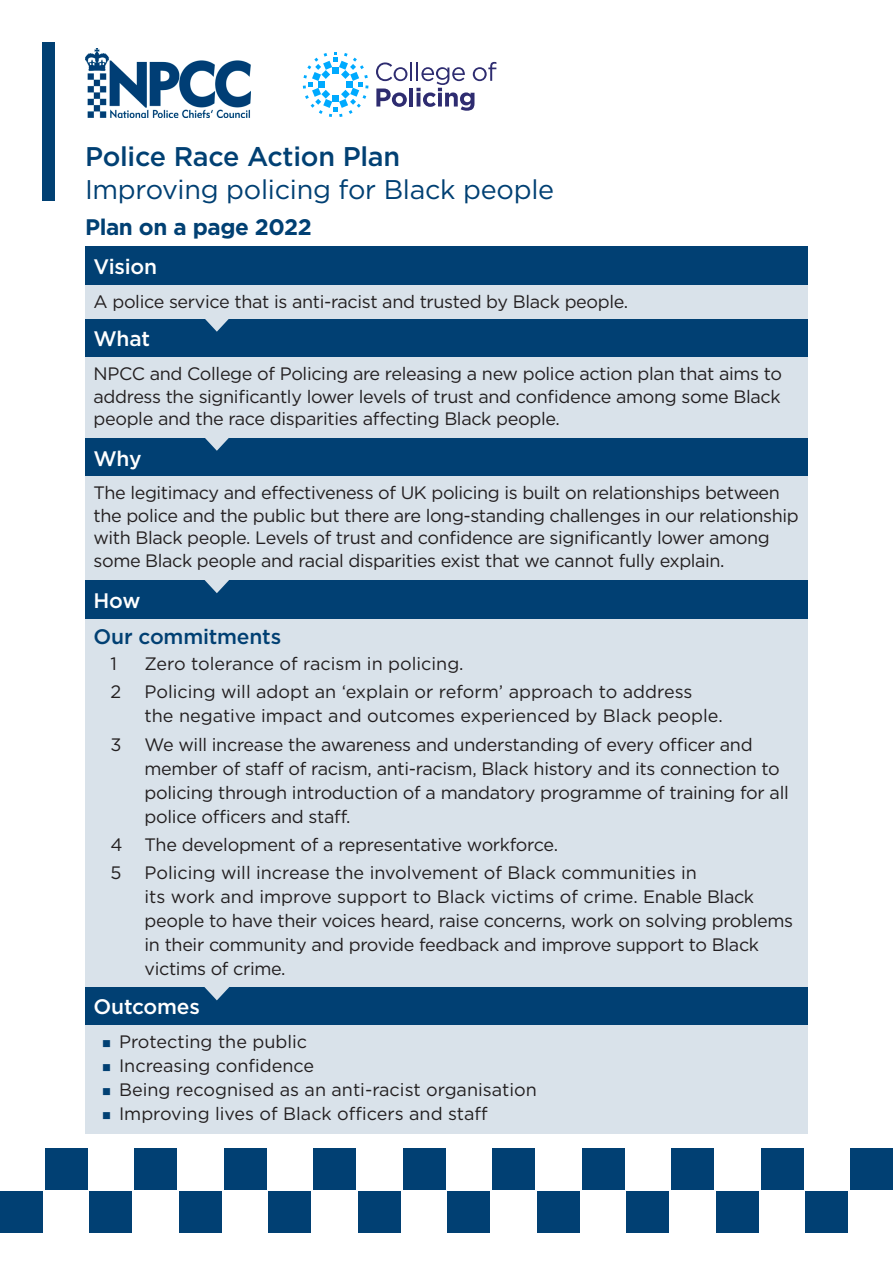
<style>
.page{position:relative;width:893px;height:1263px;background:#fff}
.page>*{position:absolute;margin:0;border:0;box-sizing:border-box;transform-origin:0 0}
.Heading{font:27px "Gotham";letter-spacing:-.01em;color:#014073}
.Heading-2{font:500 27px "Gotham";letter-spacing:-.01em;color:#014073}
.Heading-3{font:700 22.5px "Gotham";letter-spacing:-.02em;color:#014073}
.White_heading{font:500 21px "Gotham";letter-spacing:-.01em;color:#fff}
.Bold_intro{font:500 21px "Gotham";letter-spacing:-.01em;color:#014073}
.Body_text{font:18px/24px "Gotham";letter-spacing:-.02em;color:#231f20}
.Body_text-2{font:18px/24px "Gotham";color:#231f20}
</style>
<div class="page">
<div style="left:85px;top:438px;width:723px;height:38px;background:#014073"></div>
<div style="left:85px;top:476px;width:723px;height:104px;background:#d9e2ea"></div>
<svg style="left:205px;top:438px;width:24px;height:13px"></svg>
<div style="left:85px;top:319px;width:723px;height:38px;background:#014073"></div>
<div style="left:85px;top:357px;width:723px;height:81px;background:#d9e2ea"></div>
<div style="left:85px;top:986px;width:723px;height:39px;background:#014073"></div>
<div style="left:85px;top:1025px;width:723px;height:108px;background:#d9e2ea"></div>
<svg style="left:204px;top:986px;width:26px;height:14px"></svg>
<div style="left:85px;top:580px;width:723px;height:39px;background:#014073"></div>
<div style="left:85px;top:619px;width:723px;height:367px;background:#d9e2ea"></div>
<div style="left:0;top:1191px;width:43px;height:42px;background:#014073"></div>
<div style="left:90px;top:1191px;width:42px;height:42px;background:#014073"></div>
<div style="left:179px;top:1191px;width:43px;height:42px;background:#014073"></div>
<div style="left:269px;top:1191px;width:42px;height:42px;background:#014073"></div>
<div style="left:358px;top:1191px;width:43px;height:42px;background:#014073"></div>
<div style="left:448px;top:1191px;width:42px;height:42px;background:#014073"></div>
<div style="left:45px;top:1148px;width:42px;height:42px;background:#014073"></div>
<div style="left:134px;top:1148px;width:43px;height:42px;background:#014073"></div>
<div style="left:224px;top:1148px;width:42px;height:42px;background:#014073"></div>
<div style="left:313px;top:1148px;width:43px;height:42px;background:#014073"></div>
<div style="left:403px;top:1148px;width:42px;height:42px;background:#014073"></div>
<div style="left:492px;top:1148px;width:43px;height:42px;background:#014073"></div>
<div style="left:537px;top:1191px;width:43px;height:42px;background:#014073"></div>
<div style="left:626px;top:1191px;width:43px;height:42px;background:#014073"></div>
<div style="left:716px;top:1191px;width:43px;height:42px;background:#014073"></div>
<div style="left:806px;top:1191px;width:42px;height:42px;background:#014073"></div>
<div style="left:582px;top:1148px;width:42px;height:42px;background:#014073"></div>
<div style="left:671px;top:1148px;width:43px;height:42px;background:#014073"></div>
<div style="left:761px;top:1148px;width:42px;height:42px;background:#014073"></div>
<div style="left:850px;top:1148px;width:43px;height:42px;background:#014073"></div>
<svg style="left:205px;top:319px;width:24px;height:13px"></svg>
<svg style="left:204px;top:580px;width:25px;height:13px"></svg>
<div style="left:85px;top:285px;width:723px;height:34px;background:#d9e2ea"></div>
<div style="left:85px;top:247px;width:723px;height:38px;background:#014073"></div>
<div style="left:43px;top:43px;width:12px;height:158px;background:#014073"></div>
<svg style="left:303px;top:52px;width:65px;height:65px"></svg>
<svg style="left:376px;top:62px;width:120px;height:49px"></svg>
<img style="left:85px;top:49px;width:166px;height:68px">
<h2 class="Heading-2" style="left:85px;top:139px;width:317px">Police Race Action Plan</h2>
<h2 class="Heading" style="left:85px;top:172px;width:471px">Improving policing for Black people</h2>
<h2 class="Heading-3" style="left:85px;top:212px;width:228px">Plan on a page 2022</h2>
<p class="White_heading" style="left:94px;top:253px;width:65px">Vision</p>
<p class="Body_text" style="left:94px;top:289px;width:536px">A police service that is anti-racist and trusted by Black people.</p>
<p class="White_heading" style="left:94px;top:325px;width:58px">What</p>
<p class="Body_text" style="left:94px;top:362px;width:690px;line-height:22.5px;text-align:justify">NPCC and College of Policing are releasing a new police action plan that aims to address the significantly lower levels of trust and confidence among some Black people and the race disparities affecting Black people.</p>
<p class="White_heading" style="left:94px;top:444px;width:50px">Why</p>
<p class="Body_text" style="left:94px;top:481px;width:707px;line-height:22.5px">The legitimacy and effectiveness of UK policing is built on relationships between the police and the public but there are long-standing challenges in our relationship with Black people. Levels of trust and confidence are significantly lower among some Black people and racial disparities exist that we cannot fully explain.</p>
<p class="White_heading" style="left:94px;top:587px;width:48px">How</p>
<p class="Bold_intro" style="left:94px;top:623px;width:189px">Our commitments</p>
<p class="Body_text" style="left:111px;top:651px;width:8px">1</p>
<p class="Body_text-2" style="left:145px;top:651px;width:321px">Zero tolerance of racism in policing.</p>
<p class="Body_text" style="left:111px;top:680px;width:12px">2</p>
<p class="Body_text-2" style="left:145px;top:680px;width:580px">Policing will adopt an ‘explain or reform’ approach to address the negative impact and outcomes experienced by Black people.</p>
<p class="Body_text" style="left:111px;top:732px;width:13px">3</p>
<p class="Body_text" style="left:145px;top:732px;width:646px">We will increase the awareness and understanding of every officer and member of staff of racism, anti-racism, Black history and its connection to policing through introduction of a mandatory programme of training for all police officers and staff.</p>
<p class="Body_text" style="left:111px;top:832px;width:449px">4 The development of a representative workforce.</p>
<p class="Body_text" style="left:111px;top:860px;width:13px">5</p>
<p class="Body_text" style="left:145px;top:860px;width:650px">Policing will increase the involvement of Black communities in<br>its work and improve support to Black victims of crime. Enable Black people to have their voices heard, raise concerns, work on solving problems in their community and provide feedback and improve support to Black victims of crime.</p>
<p class="White_heading" style="left:94px;top:993px;width:108px">Outcomes</p>
<p class="Body_text-2" style="left:119px;top:1029px;width:190px">Protecting the public</p>
<p class="Body_text-2" style="left:119px;top:1053px;width:197px">Increasing confidence</p>
<p class="Body_text-2" style="left:119px;top:1077px;width:419px">Being recognised as an anti-racist organisation</p>
<p class="Body_text-2" style="left:119px;top:1101px;width:370px">Improving lives of Black officers and staff</p>
</div>
